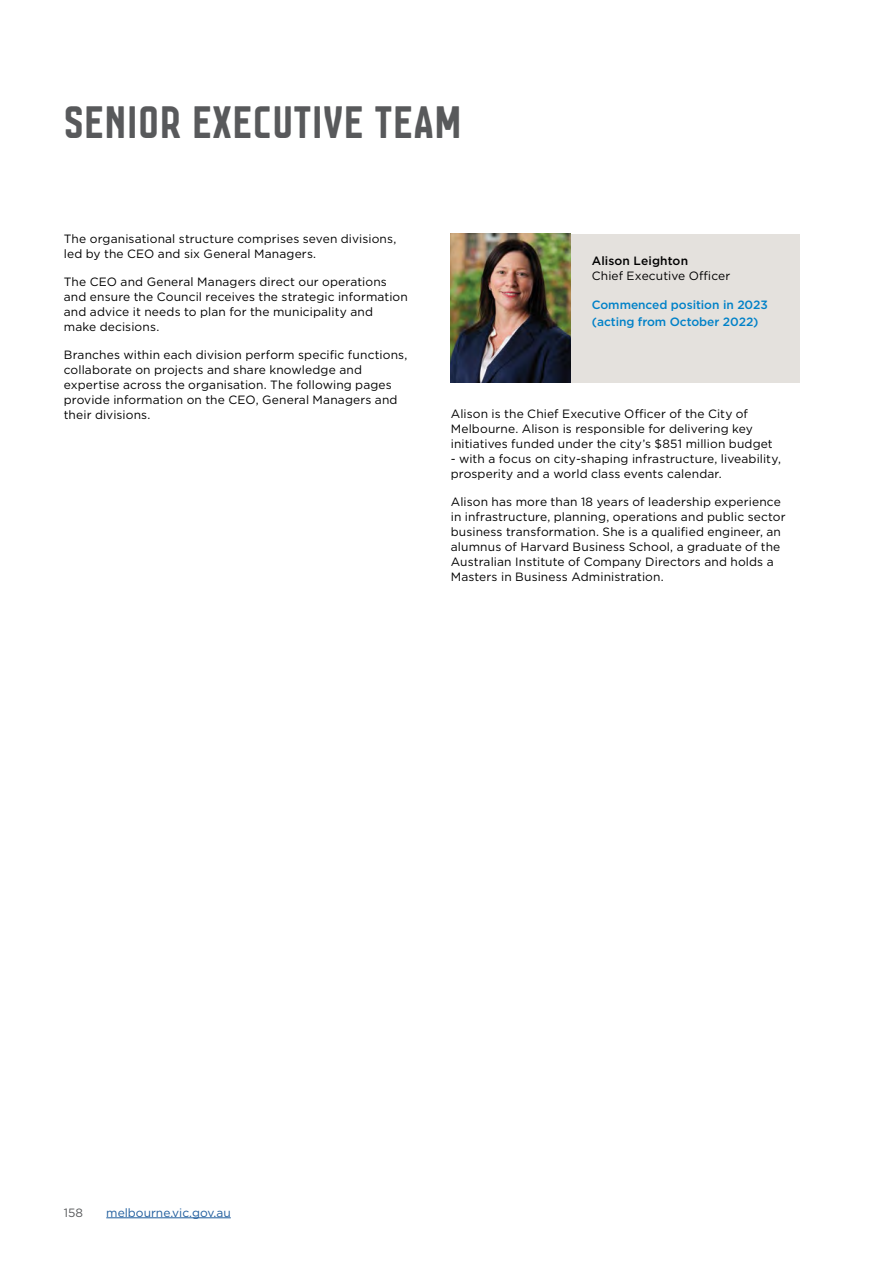
<style>
.page{position:relative;width:893px;height:1263px;background:#fff}
.page>*{position:absolute;margin:0;border:0;box-sizing:border-box;transform-origin:0 0}
.t1{font:48px "Co M";color:#58595b}
.t2{font:12px/15px "Gotham";letter-spacing:.01em;color:#000}
.t3{font:500 12px/16.5px "Gotham";letter-spacing:-.005em;color:#0081c8}
.t4{font:12px "Gotham";color:#215e9e}
.t5{font:500 12px "Gotham";letter-spacing:.01em;color:#000}
.t6{font:12px "Gotham";color:#58595b}
</style>
<div class="page">
<img style="left:451px;top:234px;width:120px;height:149px">
<hr style="left:106px;top:1217px;width:125px;height:1px;background:#215e9e">
<div style="left:571px;top:234px;width:228px;height:149px;background:#e4e1dd"></div>
<h1 class="t1" style="left:64px;top:96px;width:400px">SENIOR EXECUTIVE TEAM</h1>
<p class="t2" style="left:64px;top:231px;width:334px">The organisational structure comprises seven divisions, led by the CEO and six General Managers.</p>
<p class="t2" style="left:64px;top:274px;width:346px">The CEO and General Managers direct our operations and ensure the Council receives the strategic information and advice it needs to plan for the municipality and make decisions.</p>
<p class="t2" style="left:64px;top:347px;width:345px">Branches within each division perform specific functions, collaborate on projects and share knowledge and expertise across the organisation. The following pages provide information on the CEO, General Managers and their divisions.</p>
<p class="t5" style="left:592px;top:253px;width:98px">Alison Leighton</p>
<p class="t2" style="left:592px;top:268px;width:140px">Chief Executive Officer</p>
<p class="t3" style="left:592px;top:296px;width:178px">Commenced position in 2023 (acting from October 2022)</p>
<p class="t2" style="left:451px;top:406px;width:324px">Alison is the Chief Executive Officer of the City of<br>Melbourne. Alison is responsible for delivering key initiatives funded under the city’s $851 million budget</p>
<p class="t2" style="left:451px;top:451px;width:332px">- with a focus on city-shaping infrastructure, liveability, prosperity and a world class events calendar.</p>
<p class="t2" style="left:451px;top:494px;width:336px">Alison has more than 18 years of leadership experience in infrastructure, planning, operations and public sector business transformation. She is a qualified engineer, an alumnus of Harvard Business School, a graduate of the Australian Institute of Company Directors and holds a Masters in Business Administration.</p>
<p class="t6" style="left:64px;top:1205px;width:21px">158</p>
<p class="t4" style="left:106px;top:1205px;width:126px">melbourne.vic.gov.au</p>
</div>
